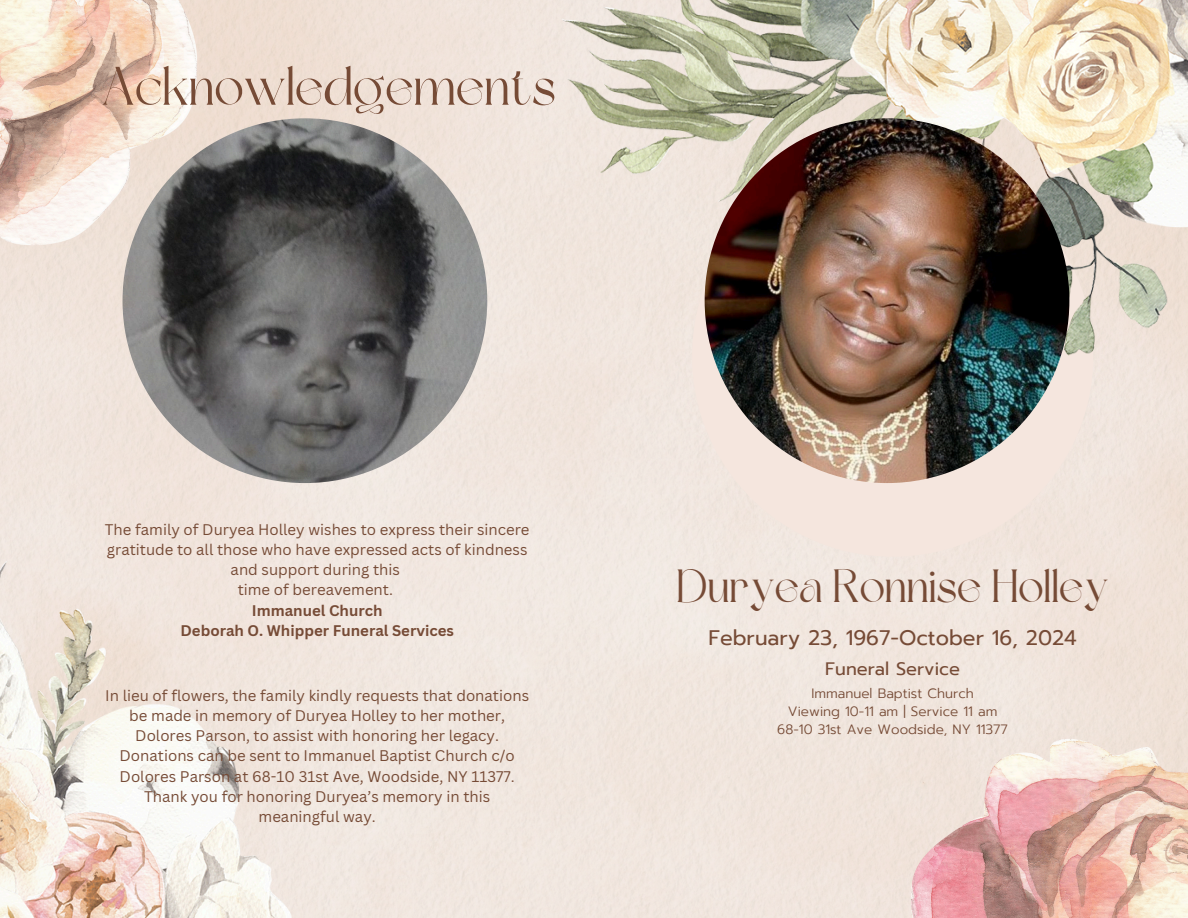
<style>
.page{position:relative;width:1188px;height:918px;background:#fff}
.page>*{position:absolute;margin:0;border:0;box-sizing:border-box;transform-origin:0 0}
.t1{font:54px "Dream Avenue";color:#764b36}
.t2{font:46.35px "Dream Avenue";color:#764b36}
.t3{font:21px "Prompt";color:#764b36}
.t4{font:18px "Prompt";color:#764b36}
.t5{font:15px/20.2px "Canva Sans";color:#764b36;text-align:center}
.t6{font:700 15px "Canva Sans";color:#764b36}
.t7{font:300 13.5px "Prompt";color:#764b36}
</style>
<div class="page">
<div style="left:692px;top:155px;width:401px;height:402px;background:#f5e6de;border-radius:50%"></div>
<img style="left:910px;top:739px;width:278px;height:179px">
<img style="left:0;top:0;width:198px;height:245px">
<img style="left:0;top:531px;width:293px;height:387px">
<img style="left:562px;top:0;width:626px;height:356px">
<img style="left:705px;top:118px;width:364px;height:365px;border-radius:50%">
<img style="left:123px;top:118px;width:364px;height:365px;border-radius:50%">
<h3 class="t1" style="left:101px;top:64px;width:456px">Acknowledgements</h3>
<p class="t5" style="left:105px;top:519px;width:426px">The family of Duryea Holley wishes to express their sincere gratitude to all those who have expressed acts of kindness and support during this</p>
<p class="t5" style="left:238px;top:579px;width:157px">time of bereavement.</p>
<p class="t6" style="left:252px;top:600px;width:132px">Immanuel Church</p>
<p class="t6" style="left:181px;top:620px;width:275px">Deborah O. Whipper Funeral Services</p>
<h4 class="t5" style="left:105px;top:685px;width:425px">In lieu of flowers, the family kindly requests that donations be made in memory of Duryea Holley to her mother, Dolores Parson, to assist with honoring her legacy.<br>Donations can be sent to Immanuel Baptist Church c/o Dolores Parson at 68-10 31st Ave, Woodside, NY 11377.<br>Thank you for honoring Duryea’s memory in this meaningful way.</h4>
<p class="t2" style="left:677px;top:567px;width:434px">Duryea Ronnise Holley</p>
<h2 class="t3" style="left:708px;top:622px;width:370px">February 23, 1967-October 16, 2024</h2>
<p class="t4" style="left:825px;top:655px;width:136px">Funeral Service</p>
<p class="t7" style="left:812px;top:684px;width:164px">Immanuel Baptist Church</p>
<p class="t7" style="left:788px;top:702px;width:211px">Viewing 10-11 am | Service 11 am</p>
<p class="t7" style="left:777px;top:720px;width:232px">68-10 31st Ave Woodside, NY 11377</p>
</div>
